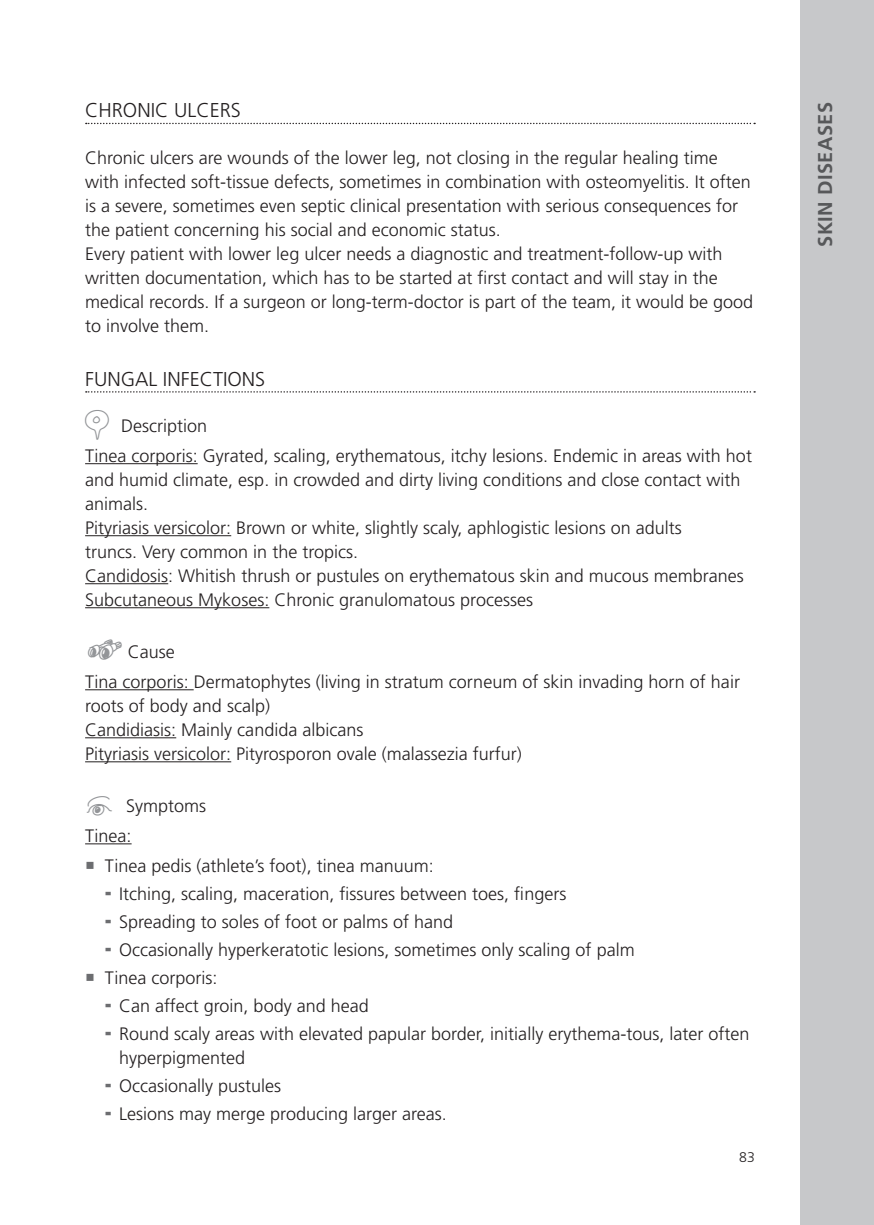
<style>
.page{position:relative;width:874px;height:1225px;background:#fff}
.page>*{position:absolute;margin:0;border:0;box-sizing:border-box;transform-origin:0 0}
.t1{font:300 20px "Frutiger LT Std";color:#231f20}
.t2{font:700 20px "Frutiger";letter-spacing:.02em;color:#57585a}
.t3{font:300 18px/24px "Frutiger LT Std";color:#231f20}
.t4{font:300 14px "Frutiger LT Std";color:#231f20}
.s1{color:#939598}
</style>
<div class="page">
<div style="left:799px;top:0;width:74px;height:1225px;background:#c7c8ca"></div>
<svg style="left:86px;top:123px;width:668px;height:1px"></svg>
<svg style="left:86px;top:391px;width:668px;height:1px"></svg>
<hr style="left:85px;top:463px;width:112px;height:1px;background:#231f20">
<hr style="left:85px;top:535px;width:146px;height:1px;background:#231f20">
<hr style="left:85px;top:583px;width:83px;height:1px;background:#231f20">
<hr style="left:85px;top:607px;width:184px;height:1px;background:#231f20">
<hr style="left:85px;top:689px;width:108px;height:1px;background:#231f20">
<hr style="left:85px;top:737px;width:91px;height:1px;background:#231f20">
<hr style="left:85px;top:761px;width:146px;height:1px;background:#231f20">
<hr style="left:85px;top:843px;width:46px;height:1px;background:#231f20">
<p class="t1" style="left:85px;top:99px;width:157px">CHRONIC ULCERS</p>
<p class="t3" style="left:85px;top:146px;width:669px">Chronic ulcers are wounds of the lower leg, not closing in the regular healing time with infected soft-tissue defects, sometimes in combination with osteomyelitis. It often is a severe, sometimes even septic clinical presentation with serious consequences for the patient concerning his social and economic status.<br>Every patient with lower leg ulcer needs a diagnostic and treatment-follow-up with written documentation, which has to be started at first contact and will stay in the medical records. If a surgeon or long-term-doctor is part of the team, it would be good to involve them.</p>
<p class="t1" style="left:85px;top:367px;width:181px">FUNGAL INFECTIONS</p>
<p class="t3" style="left:85px;top:411px;width:668px;line-height:29.6px"><span class="s1">●</span> Description<br>Tinea corporis: Gyrated, scaling, erythematous, itchy lesions. Endemic in areas with hot</p>
<p class="t3" style="left:85px;top:468px;width:660px">and humid climate, esp. in crowded and dirty living conditions and close contact with animals.<br>Pityriasis versicolor: Brown or white, slightly scaly, aphlogistic lesions on adults<br>truncs. Very common in the tropics.<br>Candidosis: Whitish thrush or pustules on erythematous skin and mucous membranes Subcutaneous Mykoses: Chronic granulomatous processes</p>
<p class="t3" style="left:85px;top:637px;width:656px;line-height:29.6px"><span class="s1">◻</span>Cause<br>Tina corporis: Dermatophytes (living in stratum corneum of skin invading horn of hair</p>
<p class="t3" style="left:85px;top:694px;width:438px">roots of body and scalp)<br>Candidiasis: Mainly candida albicans<br>Pityriasis versicolor: Pityrosporon ovale (malassezia furfur)</p>
<p class="t3" style="left:85px;top:791px;width:122px;line-height:29.6px;text-indent:41px">Symptoms<br>Tinea:</p>
<p class="t3" style="left:105px;top:853px;width:330px">Tinea pedis (athlete’s foot), tinea manuum:</p>
<p class="t3" style="left:119px;top:881px;width:448px">Itching, scaling, maceration, fissures between toes, fingers</p>
<p class="t3" style="left:119px;top:909px;width:335px">Spreading to soles of foot or palms of hand</p>
<p class="t3" style="left:119px;top:937px;width:516px">Occasionally hyperkeratotic lesions, sometimes only scaling of palm</p>
<p class="t3" style="left:105px;top:965px;width:114px">Tinea corporis:</p>
<p class="t3" style="left:119px;top:993px;width:251px">Can affect groin, body and head</p>
<p class="t3" style="left:119px;top:1021px;width:631px">Round scaly areas with elevated papular border, initially erythema-tous, later often</p>
<p class="t3" style="left:119px;top:1043px;width:329px;line-height:28px">hyperpigmented<br>Occasionally pustules<br>Lesions may merge producing larger areas.</p>
<p class="t4" style="left:738px;top:1149px;width:17px">83</p>
<p class="t2" style="left:813px;top:247px;width:146px;rotate:-90deg">SKIN DISEASES</p>
</div>
